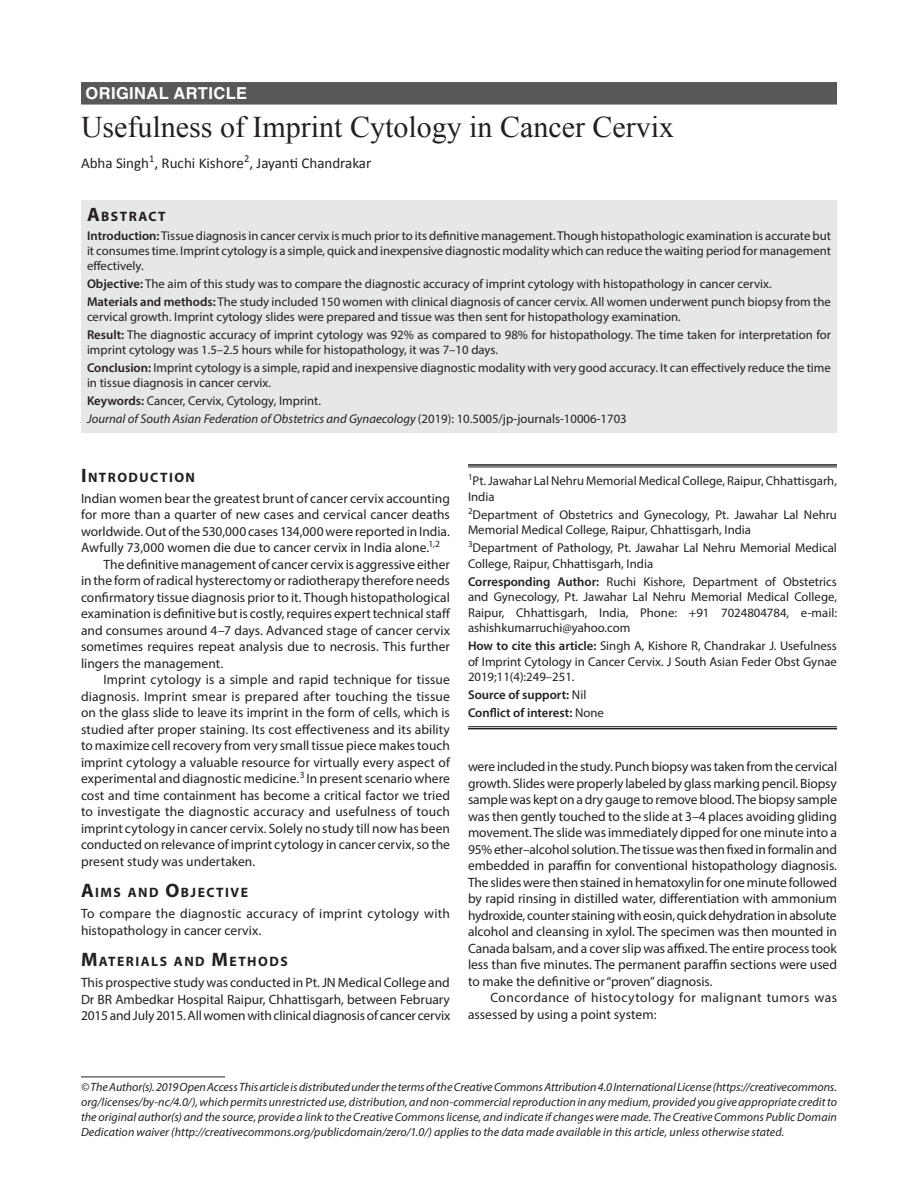
<style>
.page{position:relative;width:918px;height:1188px;background:#fff}
.page>*{position:absolute;margin:0;border:0;box-sizing:border-box;transform-origin:0 0}
.AT{font:30px "Times New Roman";color:#231f20}
.JSAFOG-ART{font:700 16.5px "Helvetica LT Std";letter-spacing:.025em;color:#fff}
.AU{font:15px "Calibri";color:#231f20}
.AB{font:700 13.65px "Myriad Pro";letter-spacing:.105em;color:#231f20}
.Para-first{font:13.5px/16.5px "Myriad Pro";color:#231f20;text-align:justify}
.Para{font:13.5px/16.5px "Myriad Pro";letter-spacing:.005em;color:#231f20;text-align:justify}
.Para-first-2{font:13.5px/16.5px "Myriad Pro";letter-spacing:.02em;color:#231f20}
.Para-2{font:13.5px/16.5px "Myriad Pro";letter-spacing:.03em;color:#231f20}
.KW{font:12.75px/15px "Myriad Pro";color:#231f20}
.Cor-Para{font:12.75px/15.3px "Myriad Pro";color:#231f20;text-align:justify}
.AF{font:12.75px/15.3px "Myriad Pro";color:#231f20}
.JT_DOI{font:italic 12.75px "Myriad Pro";color:#231f20}
.AF-first{font:12.75px/15.3px "Myriad Pro";color:#231f20}
.Aff-foot-last{font:600 12.75px "Myriad Pro";color:#231f20}
.Aff-foot{font:600 12.75px "Myriad Pro";color:#231f20}
.Footnote_Text{font:italic 12px/15px "Myriad Pro";letter-spacing:.005em;color:#231f20;text-align:justify}
.s1{font-size:19.5px}
.s2{font-weight:600}
.s3{font-style:normal}
.s4{font-weight:400}
</style>
<div class="page">
<div style="left:81px;top:82px;width:756px;height:23px;background:#57585a"></div>
<div style="left:81px;top:200px;width:756px;height:26px;background:#e6e7e9"></div>
<div style="left:81px;top:225px;width:756px;height:54px;background:#e6e7e9"></div>
<div style="left:81px;top:273px;width:756px;height:24px;background:#e6e7e9"></div>
<div style="left:81px;top:291px;width:756px;height:39px;background:#e6e7e9"></div>
<div style="left:81px;top:324px;width:756px;height:39px;background:#e6e7e9"></div>
<div style="left:81px;top:357px;width:756px;height:39px;background:#e6e7e9"></div>
<div style="left:81px;top:390px;width:756px;height:24px;background:#e6e7e9"></div>
<div style="left:81px;top:408px;width:756px;height:24px;background:#e6e7e9"></div>
<hr style="left:468px;top:464px;width:369px;height:2px;background:#231f20">
<hr style="left:468px;top:467px;width:369px;height:1px;background:#231f20">
<hr style="left:468px;top:726px;width:369px;height:1px;background:#231f20">
<hr style="left:468px;top:728px;width:369px;height:1px;background:#231f20">
<hr style="left:81px;top:1077px;width:144px;height:1px;background:#231f20">
<p class="JSAFOG-ART" style="left:86px;top:83px;width:163px">ORIGINAL ARTICLE</p>
<p class="AT" style="left:81px;top:107px;width:595px">Usefulness of Imprint Cytology in Cancer Cervix</p>
<p class="AU" style="left:81px;top:154px;width:292px">Abha Singh<sup>1</sup>, Ruchi Kishore<sup>2</sup>, Jayanti Chandrakar</p>
<p class="AB" style="left:87px;top:207px;width:80px"><span class="s1">A</span>BSTRACT</p>
<p class="KW" style="left:87px;top:228px;width:746px;text-align:justify"><span class="s2">Introduction:</span> Tissue diagnosis in cancer cervix is much prior to its definitive management. Though histopathologic examination is accurate but it consumes time. Imprint cytology is a simple, quick and inexpensive diagnostic modality which can reduce the waiting period for management effectively.</p>
<p class="KW" style="left:87px;top:276px;width:686px"><span class="s2">Objective:</span> The aim of this study was to compare the diagnostic accuracy of imprint cytology with histopathology in cancer cervix.</p>
<p class="KW" style="left:87px;top:294px;width:745px"><span class="s2">Materials and methods:</span> The study included 150 women with clinical diagnosis of cancer cervix. All women underwent punch biopsy from the cervical growth. Imprint cytology slides were prepared and tissue was then sent for histopathology examination.</p>
<p class="KW" style="left:87px;top:327px;width:746px"><span class="s2">Result:</span> The diagnostic accuracy of imprint cytology was 92% as compared to 98% for histopathology. The time taken for interpretation for imprint cytology was 1.5–2.5 hours while for histopathology, it was 7–10 days.</p>
<p class="KW" style="left:87px;top:360px;width:745px"><span class="s2">Conclusion:</span> Imprint cytology is a simple, rapid and inexpensive diagnostic modality with very good accuracy. It can effectively reduce the time in tissue diagnosis in cancer cervix.</p>
<p class="KW" style="left:87px;top:393px;width:236px"><span class="s2">Keywords:</span> Cancer, Cervix, Cytology, Imprint.</p>
<p class="JT_DOI" style="left:87px;top:411px;width:541px">Journal of South Asian Federation of Obstetrics and Gynaecology <span class="s3">(2019): 10.5005/jp-journals-10006-1703</span></p>
<h1 class="AB" style="left:81px;top:468px;width:116px"><span class="s1">I</span>NTRODUCTION</h1>
<p class="Para-first" style="left:81px;top:490px;width:370px">Indian women bear the greatest brunt of cancer cervix accounting for more than a quarter of new cases and cervical cancer deaths worldwide. Out of the 530,000 cases 134,000 were reported in India.<br>Awfully 73,000 women die due to cancer cervix in India alone.<sup>1,2</sup></p>
<p class="Para" style="left:81px;top:556px;width:371px;text-indent:22px">The definitive management of cancer cervix is aggressive either in the form of radical hysterectomy or radiotherapy therefore needs confirmatory tissue diagnosis prior to it. Though histopathological examination is definitive but is costly, requires expert technical staff and consumes around 4–7 days. Advanced stage of cancer cervix sometimes requires repeat analysis due to necrosis. This further lingers the management.</p>
<p class="Para" style="left:81px;top:671px;width:371px;text-indent:22px">Imprint cytology is a simple and rapid technique for tissue diagnosis. Imprint smear is prepared after touching the tissue on the glass slide to leave its imprint in the form of cells, which is studied after proper staining. Its cost effectiveness and its ability to maximize cell recovery from very small tissue piece makes touch imprint cytology a valuable resource for virtually every aspect of experimental and diagnostic medicine.<sup>3</sup> In present scenario where cost and time containment has become a critical factor we tried to investigate the diagnostic accuracy and usefulness of touch imprint cytology in cancer cervix. Solely no study till now has been conducted on relevance of imprint cytology in cancer cervix, so the present study was undertaken.</p>
<h1 class="AB" style="left:81px;top:884px;width:168px"><span class="s1">A</span>IMS AND <span class="s1">O</span>BJECTIVE</h1>
<p class="Para-first-2" style="left:81px;top:905px;width:371px">To compare the diagnostic accuracy of imprint cytology with histopathology in cancer cervix.</p>
<h1 class="AB" style="left:81px;top:953px;width:208px"><span class="s1">M</span>ATERIALS AND <span class="s1">M</span>ETHODS</h1>
<p class="Para-first" style="left:81px;top:974px;width:371px">This prospective study was conducted in Pt. JN Medical College and Dr BR Ambedkar Hospital Raipur, Chhattisgarh, between February 2015 and July 2015. All women with clinical diagnosis of cancer cervix</p>
<p class="AF-first" style="left:468px;top:473px;width:371px"><sup>1</sup>Pt. Jawahar Lal Nehru Memorial Medical College, Raipur, Chhattisgarh,<br>India</p>
<p class="AF" style="left:468px;top:507px;width:371px"><sup>2</sup>Department of Obstetrics and Gynecology, Pt. Jawahar Lal Nehru<br>Memorial Medical College, Raipur, Chhattisgarh, India</p>
<p class="AF" style="left:468px;top:540px;width:370px"><sup>3</sup>Department of Pathology, Pt. Jawahar Lal Nehru Memorial Medical<br>College, Raipur, Chhattisgarh, India</p>
<p class="Cor-Para" style="left:468px;top:574px;width:371px"><span class="s2">Corresponding Author:</span> Ruchi Kishore, Department of Obstetrics and Gynecology, Pt. Jawahar Lal Nehru Memorial Medical College, Raipur, Chhattisgarh, India, Phone: +91 7024804784, e-mail: ashishkumarruchi@yahoo.com</p>
<p class="Cor-Para" style="left:468px;top:638px;width:370px"><span class="s2">How to cite this article:</span> Singh A, Kishore R, Chandrakar J. Usefulness of Imprint Cytology in Cancer Cervix. J South Asian Feder Obst Gynae 2019;11(4):249–251.</p>
<p class="Aff-foot" style="left:468px;top:687px;width:120px">Source of support: <span class="s4">Nil</span></p>
<p class="Aff-foot-last" style="left:468px;top:705px;width:137px">Conflict of interest: <span class="s4">None</span></p>
<p class="Para-first" style="left:468px;top:758px;width:371px">were included in the study. Punch biopsy was taken from the cervical growth. Slides were properly labeled by glass marking pencil. Biopsy sample was kept on a dry gauge to remove blood. The biopsy sample was then gently touched to the slide at 3–4 places avoiding gliding movement. The slide was immediately dipped for one minute into a 95% ether–alcohol solution. The tissue was then fixed in formalin and embedded in paraffin for conventional histopathology diagnosis.<br>The slides were then stained in hematoxylin for one minute followed by rapid rinsing in distilled water, differentiation with ammonium hydroxide, counter staining with eosin, quick dehydration in absolute alcohol and cleansing in xylol. The specimen was then mounted in Canada balsam, and a cover slip was affixed. The entire process took less than five minutes. The permanent paraffin sections were used to make the definitive or “proven” diagnosis.</p>
<p class="Para-2" style="left:468px;top:989px;width:371px;text-indent:22px">Concordance of histocytology for malignant tumors was assessed by using a point system:</p>
<p class="Footnote_Text" style="left:81px;top:1079px;width:758px">© The Author(s). 2019 Open Access This article is distributed under the terms of the Creative Commons Attribution 4.0 International License (https://creativecommons. org/licenses/by-nc/4.0/), which permits unrestricted use, distribution, and non-commercial reproduction in any medium, provided you give appropriate credit to the original author(s) and the source, provide a link to the Creative Commons license, and indicate if changes were made. The Creative Commons Public Domain Dedication waiver (http://creativecommons.org/publicdomain/zero/1.0/) applies to the data made available in this article, unless otherwise stated.</p>
</div>
